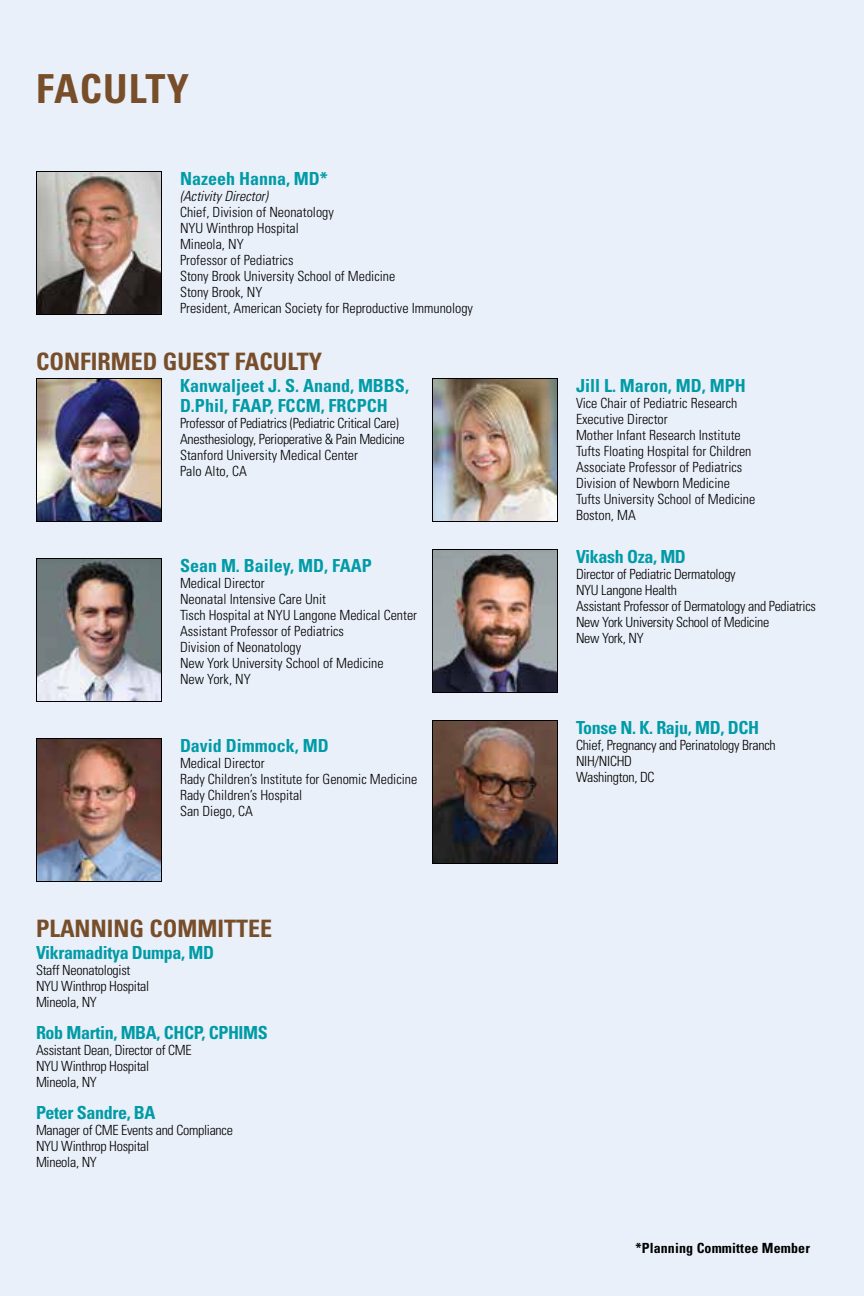
<style>
.page{position:relative;width:864px;height:1296px;background:#eaf0f9}
.page>*{position:absolute;margin:0;border:0;box-sizing:border-box;transform-origin:0 0}
.t1{font:700 condensed 40px "Univers";letter-spacing:.03em;color:#774e29}
.t2{font:700 condensed 24px "Univers";color:#774e29}
.t3{font:700 condensed 18px/20px "Univers";color:#009ba7}
.t4{font:700 condensed 18px "Univers";letter-spacing:-.02em;color:#009ba7}
.t5{font:300 condensed 14px/16px "Univers";color:#000}
.t6{font:300 condensed 14px/16px "Univers";letter-spacing:-.02em;color:#000}
.t7{font:700 condensed 14px "Univers";letter-spacing:.01em;color:#000}
.t8{font:italic 300 condensed 14px "Univers";color:#000}
</style>
<div class="page">
<img style="left:38px;top:173px;width:122px;height:140px">
<div style="left:36px;top:171px;width:126px;height:144px;border:1px solid #000"></div>
<img style="left:38px;top:380px;width:122px;height:140px">
<div style="left:36px;top:378px;width:126px;height:144px;border:1px solid #000"></div>
<img style="left:38px;top:560px;width:122px;height:140px">
<div style="left:36px;top:558px;width:126px;height:144px;border:1px solid #000"></div>
<img style="left:38px;top:740px;width:122px;height:140px">
<div style="left:36px;top:738px;width:126px;height:144px;border:1px solid #000"></div>
<img style="left:434px;top:380px;width:122px;height:140px">
<div style="left:432px;top:378px;width:126px;height:144px;border:1px solid #000"></div>
<img style="left:434px;top:551px;width:122px;height:140px">
<div style="left:432px;top:549px;width:126px;height:144px;border:1px solid #000"></div>
<img style="left:434px;top:722px;width:122px;height:140px">
<div style="left:432px;top:720px;width:126px;height:144px;border:1px solid #000"></div>
<h1 class="t1" style="left:36px;top:64px;width:155px">FACULTY</h1>
<p class="t3" style="left:180px;top:168px;width:149px">Nazeeh Hanna, MD*</p>
<p class="t8" style="left:180px;top:188px;width:89px">(Activity Director)</p>
<p class="t5" style="left:180px;top:204px;width:295px">Chief, Division of Neonatology<br>NYU Winthrop Hospital<br>Mineola, NY<br>Professor of Pediatrics<br>Stony Brook University School of Medicine<br>Stony Brook, NY<br>President, American Society for Reproductive Immunology</p>
<h2 class="t2" style="left:36px;top:346px;width:288px">CONFIRMED GUEST FACULTY</h2>
<p class="t3" style="left:180px;top:375px;width:230px">Kanwaljeet J. S. Anand, MBBS,<br>D.Phil, FAAP, FCCM, FRCPCH</p>
<p class="t6" style="left:180px;top:415px;width:226px">Professor of Pediatrics (Pediatric Critical Care)<br>Anesthesiology, Perioperative &amp; Pain Medicine Stanford University Medical Center<br>Palo Alto, CA</p>
<p class="t3" style="left:180px;top:555px;width:193px">Sean M. Bailey, MD, FAAP</p>
<p class="t5" style="left:180px;top:575px;width:239px">Medical Director<br>Neonatal Intensive Care Unit<br>Tisch Hospital at NYU Langone Medical Center<br>Assistant Professor of Pediatrics<br>Division of Neonatology<br>New York University School of Medicine<br>New York, NY</p>
<p class="t3" style="left:180px;top:735px;width:150px">David Dimmock, MD</p>
<p class="t5" style="left:180px;top:755px;width:239px">Medical Director<br>Rady Children’s Institute for Genomic Medicine<br>Rady Children’s Hospital<br>San Diego, CA</p>
<h2 class="t2" style="left:36px;top:913px;width:238px">PLANNING COMMITTEE</h2>
<p class="t4" style="left:36px;top:941px;width:180px">Vikramaditya Dumpa, MD</p>
<p class="t6" style="left:36px;top:962px;width:115px">Staff Neonatologist<br>NYU Winthrop Hospital<br>Mineola, NY</p>
<p class="t4" style="left:36px;top:1021px;width:233px">Rob Martin, MBA, CHCP, CPHIMS</p>
<p class="t6" style="left:36px;top:1042px;width:157px">Assistant Dean, Director of CME<br>NYU Winthrop Hospital<br>Mineola, NY</p>
<p class="t4" style="left:36px;top:1101px;width:121px">Peter Sandre, BA</p>
<p class="t6" style="left:36px;top:1122px;width:198px">Manager of CME Events and Compliance<br>NYU Winthrop Hospital<br>Mineola, NY</p>
<p class="t3" style="left:576px;top:375px;width:171px">Jill L. Maron, MD, MPH</p>
<p class="t5" style="left:576px;top:395px;width:181px">Vice Chair of Pediatric Research<br>Executive Director<br>Mother Infant Research Institute<br>Tufts Floating Hospital for Children<br>Associate Professor of Pediatrics<br>Division of Newborn Medicine<br>Tufts University School of Medicine<br>Boston, MA</p>
<p class="t4" style="left:576px;top:545px;width:111px">Vikash Oza, MD</p>
<p class="t6" style="left:576px;top:566px;width:242px">Director of Pediatric Dermatology<br>NYU Langone Health<br>Assistant Professor of Dermatology and Pediatrics<br>New York University School of Medicine<br>New York, NY</p>
<p class="t4" style="left:576px;top:716px;width:185px">Tonse N. K. Raju, MD, DCH</p>
<p class="t6" style="left:576px;top:737px;width:201px">Chief, Pregnancy and Perinatology Branch<br>NIH/NICHD<br>Washington, DC</p>
<p class="t7" style="left:635px;top:1239px;width:176px">*Planning Committee Member</p>
</div>
